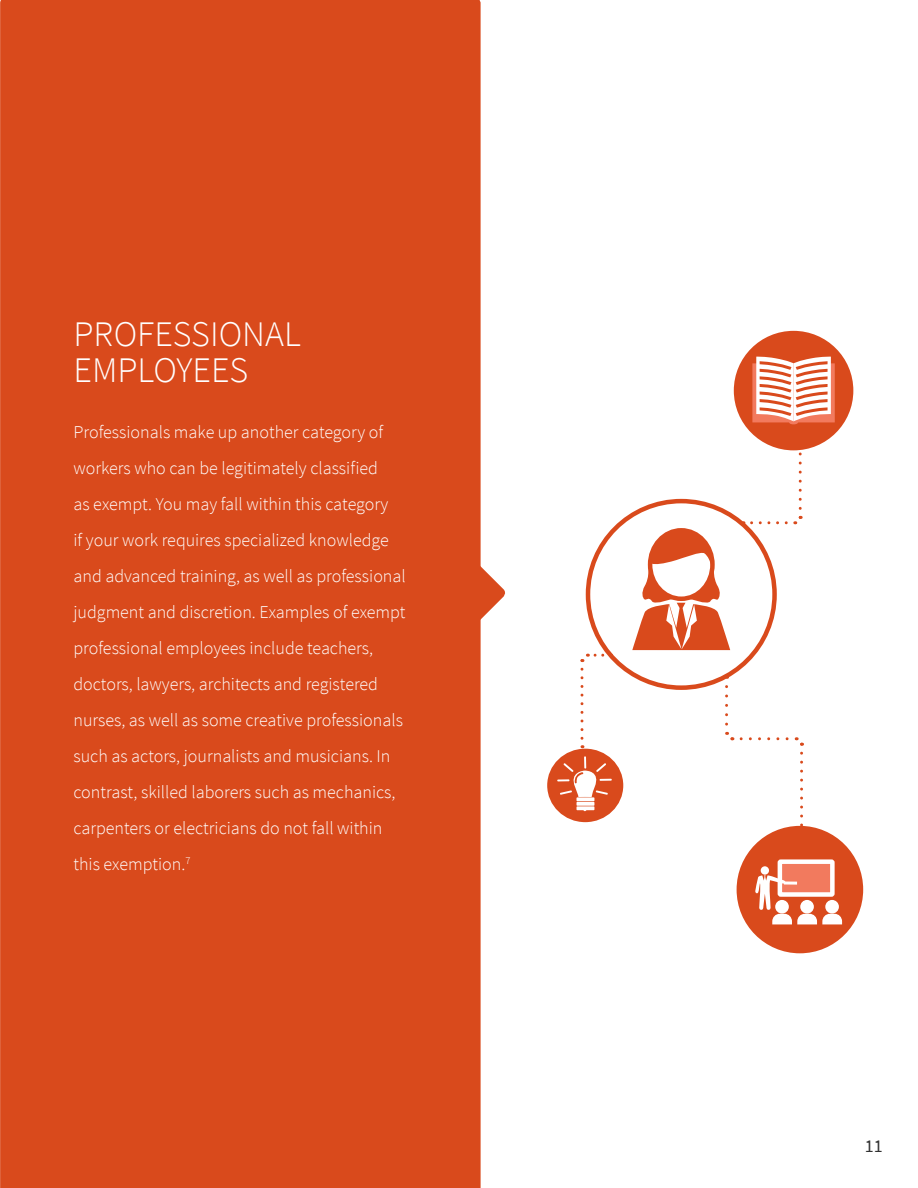
<style>
.page{position:relative;width:918px;height:1188px;background:#fff}
.page>*{position:absolute;margin:0;border:0;box-sizing:border-box;transform-origin:0 0}
.t1{font:300 36px/36px "Source Sans Pro";color:#fff}
.t2{font:300 18px/36px "Source Sans Pro";color:#fff}
.t3{font:18px "Source Sans Pro";color:#323232}
</style>
<div class="page">
<div style="left:547px;top:749px;width:76px;height:73px;background:#d94a1c;border-radius:50%"></div>
<div style="left:737px;top:826px;width:126px;height:127px;background:#d94a1c;border-radius:50%"></div>
<svg style="left:481px;top:567px;width:24px;height:52px"></svg>
<svg style="left:725px;top:687px;width:10px;height:54px"></svg>
<svg style="left:741px;top:737px;width:63px;height:9px"></svg>
<svg style="left:800px;top:753px;width:3px;height:73px"></svg>
<svg style="left:577px;top:797px;width:17px;height:4px"></svg>
<svg style="left:577px;top:806px;width:17px;height:4px"></svg>
<svg style="left:577px;top:802px;width:17px;height:4px"></svg>
<svg style="left:557px;top:756px;width:55px;height:41px"></svg>
<div style="left:761px;top:866px;width:8px;height:9px;background:#fff;border-radius:50%"></div>
<div style="left:780px;top:862px;width:52px;height:32px;background:#f27a5e"></div>
<div style="left:778px;top:859px;width:57px;height:38px;border:5px solid #fff"></div>
<svg style="left:755px;top:875px;width:87px;height:49px"></svg>
<svg style="left:784px;top:881px;width:13px;height:4px"></svg>
<div style="left:0;top:0;width:481px;height:1188px;background:#d94a1c"></div>
<div style="left:586px;top:499px;width:191px;height:191px;border:5px solid #d94a1c;border-radius:50%"></div>
<svg style="left:632px;top:528px;width:98px;height:122px"></svg>
<div style="left:734px;top:331px;width:119px;height:119px;background:#d94a1c;border-radius:50%"></div>
<svg style="left:752px;top:356px;width:83px;height:68px"></svg>
<svg style="left:752px;top:515px;width:51px;height:10px"></svg>
<svg style="left:799px;top:449px;width:3px;height:59px"></svg>
<svg style="left:580px;top:653px;width:23px;height:95px"></svg>
<h1 class="t1" style="left:73px;top:319px;width:229px">PROFESSIONAL<br>EMPLOYEES</h1>
<p class="t2" style="left:73px;top:414px;width:334px">Professionals make up another category of workers who can be legitimately classified<br>as exempt. You may fall within this category<br>if your work requires specialized knowledge and advanced training, as well as professional judgment and discretion. Examples of exempt professional employees include teachers, doctors, lawyers, architects and registered nurses, as well as some creative professionals such as actors, journalists and musicians. In contrast, skilled laborers such as mechanics, carpenters or electricians do not fall within this exemption.<sup>7</sup></p>
<p class="t3" style="left:865px;top:1139px;width:19px">11</p>
</div>
